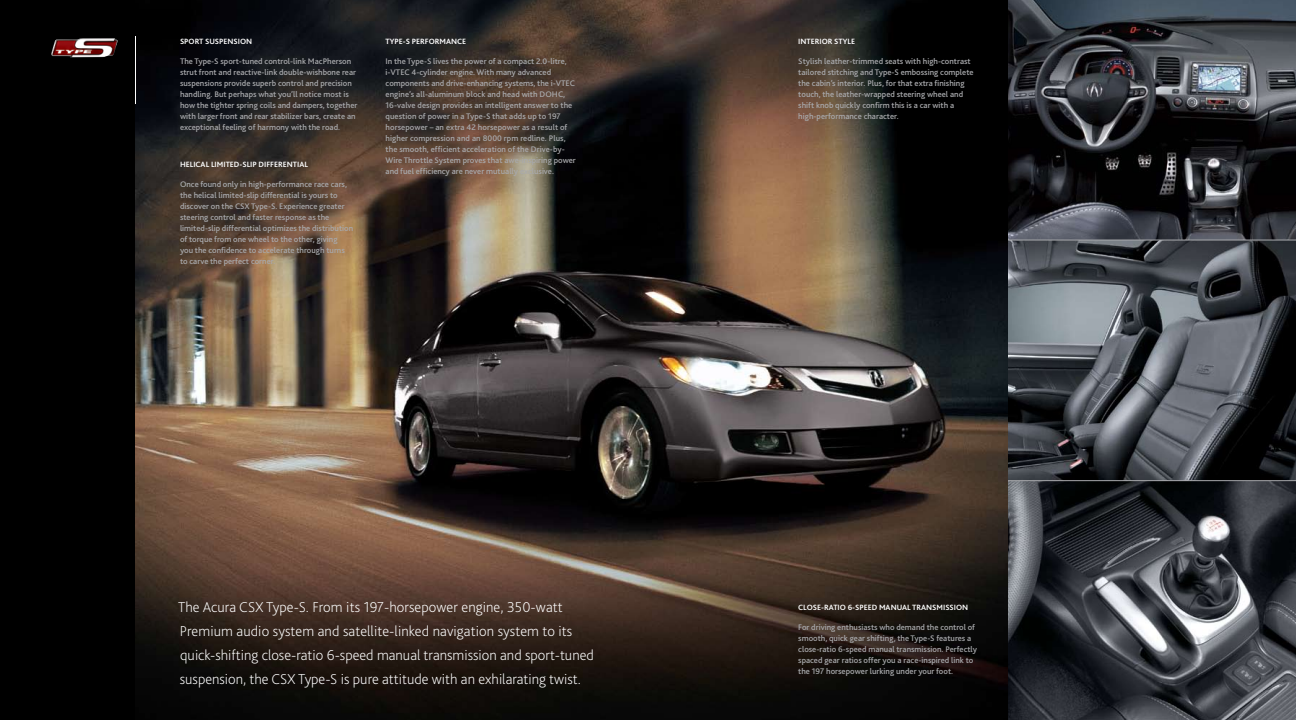
<style>
.page{position:relative;width:1296px;height:720px;background:#fff}
.page>*{position:absolute;margin:0;border:0;box-sizing:border-box;transform-origin:0 0}
.t1{font:200 15px/24px "Bliss 2";color:#fff}
.t2{font:500 8.5px/11px "Bliss 2";color:#a8a9ac}
.t3{font:700 8px "Bliss 2";color:#fff}
</style>
<div class="page">
<img style="left:135px;top:0;width:873px;height:720px">
<div style="left:0;top:0;width:135px;height:720px;background:#000"></div>
<hr style="left:135px;top:36px;width:1px;height:68px;background:#fff">
<img style="left:51px;top:38px;width:67px;height:20px">
<img style="left:1008px;top:0;width:288px;height:720px">
<hr style="left:1008px;top:240px;width:288px;height:1px;background:#a8a9ac">
<hr style="left:1008px;top:480px;width:288px;height:1px;background:#a8a9ac">
<p class="t3" style="left:180px;top:37px;width:74px">SPORT SUSPENSION</p>
<p class="t2" style="left:180px;top:56px;width:179px">The Type-S sport-tuned control-link MacPherson strut front and reactive-link double-wishbone rear suspensions provide superb control and precision handling. But perhaps what you’ll notice most is how the tighter spring coils and dampers, together with larger front and rear stabilizer bars, create an exceptional feeling of harmony with the road.</p>
<p class="t3" style="left:180px;top:159px;width:130px">HELICAL LIMITED-SLIP DIFFERENTIAL</p>
<p class="t2" style="left:180px;top:178px;width:175px">Once found only in high-performance race cars, the helical limited-slip differential is yours to discover on the CSX Type-S. Experience greater steering control and faster response as the limited-slip differential optimizes the distribution of torque from one wheel to the other, giving<br>you the confidence to accelerate through turns to carve the perfect corner.</p>
<p class="t3" style="left:386px;top:37px;width:82px">TYPE-S PERFORMANCE</p>
<p class="t2" style="left:386px;top:56px;width:192px">In the Type-S lives the power of a compact 2.0-litre, i-VTEC 4-cylinder engine. With many advanced components and drive-enhancing systems, the i-VTEC engine’s all-aluminum block and head with DOHC, 16-valve design provides an intelligent answer to the question of power in a Type-S that adds up to 197 horsepower – an extra 42 horsepower as a result of higher compression and an 8000 rpm redline. Plus, the smooth, efficient acceleration of the Drive-by-Wire Throttle System proves that awe-inspiring power and fuel efficiency are never mutually exclusive.</p>
<p class="t1" style="left:178px;top:595px;width:417px">The Acura CSX Type-S. From its 197-horsepower engine, 350-watt Premium audio system and satellite-linked navigation system to its quick-shifting close-ratio 6-speed manual transmission and sport-tuned suspension, the CSX Type-S is pure attitude with an exhilarating twist.</p>
<p class="t3" style="left:798px;top:37px;width:58px">INTERIOR STYLE</p>
<p class="t2" style="left:798px;top:56px;width:177px">Stylish leather-trimmed seats with high-contrast tailored stitching and Type-S embossing complete the cabin’s interior. Plus, for that extra finishing touch, the leather-wrapped steering wheel and shift knob quickly confirm this is a car with a high-performance character.</p>
<p class="t3" style="left:798px;top:603px;width:171px">CLOSE-RATIO 6-SPEED MANUAL TRANSMISSION</p>
<p class="t2" style="left:798px;top:622px;width:180px">For driving enthusiasts who demand the control of smooth, quick gear shifting, the Type-S features a close-ratio 6-speed manual transmission. Perfectly spaced gear ratios offer you a race-inspired link to the 197 horsepower lurking under your foot.</p>
</div>
